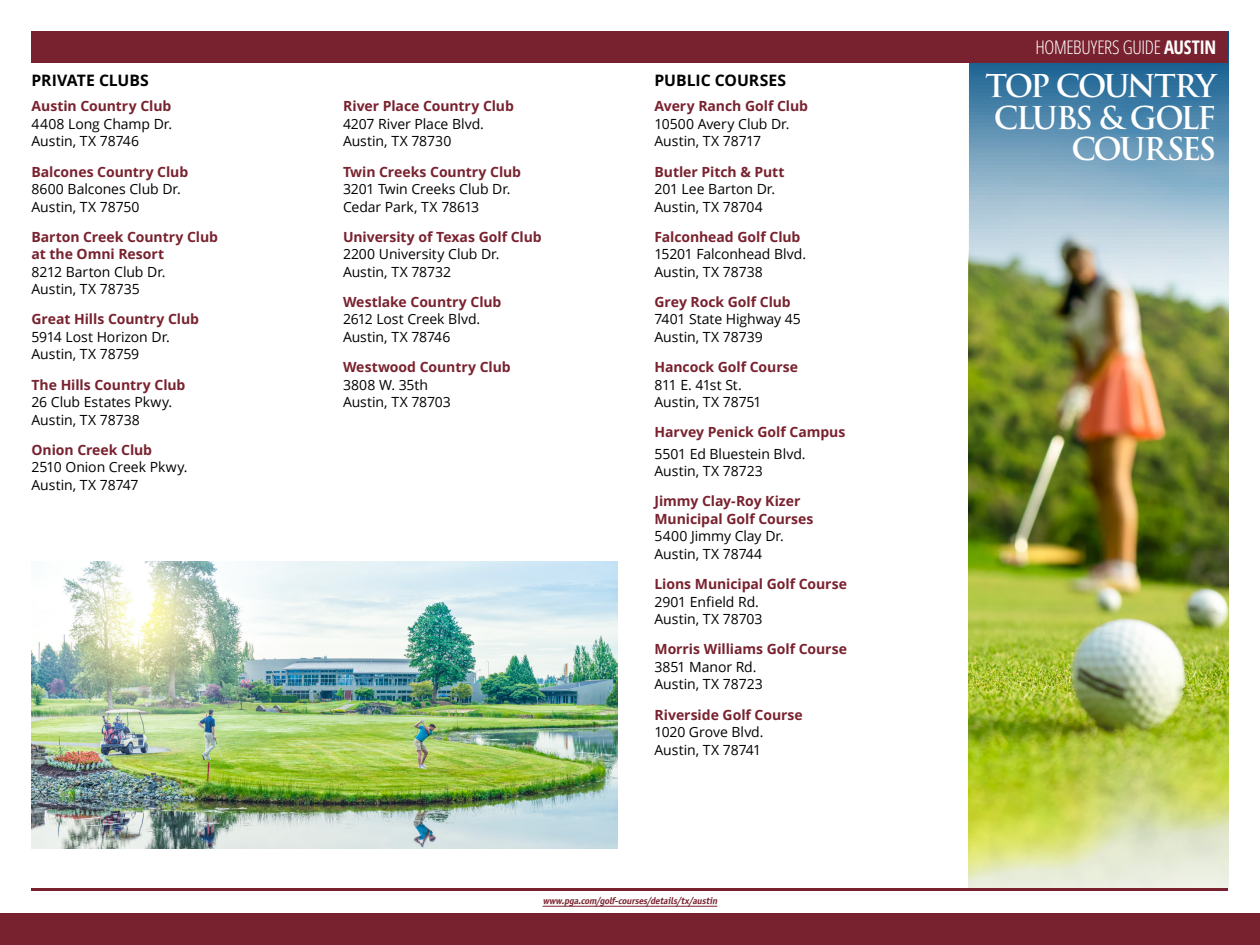
<style>
.page{position:relative;width:1260px;height:945px;background:#fff}
.page>*{position:absolute;margin:0;border:0;box-sizing:border-box;transform-origin:0 0}
.t1{font:700 30.62px/31.5px "Trajan Pro";letter-spacing:-.075em;color:#fff;text-align:right}
.t2{font:300 18.72px "Open Sans Condensed";letter-spacing:-.015em;color:#fff}
.t3{font:700 15.75px "Open Sans";color:#000}
.t4{font:14px/17.5px "Open Sans";letter-spacing:-.005em;color:#000}
.t5{font:700 14px/17.5px "Open Sans";letter-spacing:-.005em;color:#79222f}
.t6{font:italic 9.62px "Officina Sans ITCTT Bold";color:#79222f}
.s1{font-family:"Open Sans";font-weight:700;font-stretch:condensed}
</style>
<div class="page">
<img style="left:969px;top:63px;width:259px;height:825px">
<img style="left:32px;top:562px;width:586px;height:287px">
<div style="left:32px;top:32px;width:1196px;height:31px;background:#79222f"></div>
<hr style="left:32px;top:888px;width:1196px;height:3px;background:#79222f">
<hr style="left:543px;top:906px;width:174px;height:1px;background:#79222f">
<div style="left:0;top:914px;width:1260px;height:31px;background:#79222f"></div>
<p class="t3" style="left:32px;top:69px;width:119px">PRIVATE CLUBS</p>
<p class="t5" style="left:32px;top:97px;width:141px">Austin Country Club</p>
<p class="t4" style="left:32px;top:115px;width:142px">4408 Long Champ Dr.<br>Austin, TX 78746</p>
<p class="t5" style="left:32px;top:162px;width:158px">Balcones Country Club</p>
<p class="t4" style="left:32px;top:180px;width:151px">8600 Balcones Club Dr.<br>Austin, TX 78750</p>
<p class="t5" style="left:32px;top:228px;width:188px">Barton Creek Country Club at the Omni Resort</p>
<p class="t4" style="left:32px;top:263px;width:136px">8212 Barton Club Dr.<br>Austin, TX 78735</p>
<p class="t5" style="left:32px;top:310px;width:169px">Great Hills Country Club</p>
<p class="t4" style="left:32px;top:328px;width:140px">5914 Lost Horizon Dr.<br>Austin, TX 78759</p>
<p class="t5" style="left:32px;top:375px;width:155px">The Hills Country Club</p>
<p class="t4" style="left:32px;top:393px;width:142px">26 Club Estates Pkwy.<br>Austin, TX 78738</p>
<p class="t5" style="left:32px;top:441px;width:122px">Onion Creek Club</p>
<p class="t4" style="left:32px;top:458px;width:158px">2510 Onion Creek Pkwy.<br>Austin, TX 78747</p>
<p class="t5" style="left:343px;top:97px;width:172px">River Place Country Club</p>
<p class="t4" style="left:343px;top:115px;width:142px">4207 River Place Blvd.<br>Austin, TX 78730</p>
<p class="t5" style="left:343px;top:162px;width:180px">Twin Creeks Country Club</p>
<p class="t4" style="left:343px;top:180px;width:169px">3201 Twin Creeks Club Dr.<br>Cedar Park, TX 78613</p>
<p class="t5" style="left:343px;top:228px;width:200px">University of Texas Golf Club</p>
<p class="t4" style="left:343px;top:245px;width:158px">2200 University Club Dr.<br>Austin, TX 78732</p>
<p class="t5" style="left:343px;top:293px;width:160px">Westlake Country Club</p>
<p class="t4" style="left:343px;top:310px;width:139px">2612 Lost Creek Blvd.<br>Austin, TX 78746</p>
<p class="t5" style="left:343px;top:358px;width:169px">Westwood Country Club</p>
<p class="t4" style="left:343px;top:375px;width:109px">3808 W. 35th<br>Austin, TX 78703</p>
<p class="t3" style="left:654px;top:69px;width:133px">PUBLIC COURSES</p>
<p class="t5" style="left:654px;top:97px;width:155px">Avery Ranch Golf Club</p>
<p class="t4" style="left:654px;top:115px;width:137px">10500 Avery Club Dr.<br>Austin, TX 78717</p>
<p class="t5" style="left:654px;top:162px;width:132px">Butler Pitch &amp; Putt</p>
<p class="t4" style="left:654px;top:180px;width:122px">201 Lee Barton Dr.<br>Austin, TX 78704</p>
<p class="t5" style="left:654px;top:228px;width:147px">Falconhead Golf Club</p>
<p class="t4" style="left:654px;top:245px;width:153px">15201 Falconhead Blvd.<br>Austin, TX 78738</p>
<p class="t5" style="left:654px;top:293px;width:138px">Grey Rock Golf Club</p>
<p class="t4" style="left:654px;top:310px;width:148px">7401 State Highway 45<br>Austin, TX 78739</p>
<p class="t5" style="left:654px;top:358px;width:145px">Hancock Golf Course</p>
<p class="t4" style="left:654px;top:375px;width:109px">811 E. 41st St.<br>Austin, TX 78751</p>
<p class="t5" style="left:654px;top:423px;width:192px">Harvey Penick Golf Campus</p>
<p class="t4" style="left:654px;top:445px;width:153px">5501 Ed Bluestein Blvd.<br>Austin, TX 78723</p>
<p class="t5" style="left:654px;top:492px;width:161px">Jimmy Clay-Roy Kizer<br>Municipal Golf Courses</p>
<p class="t4" style="left:654px;top:527px;width:131px">5400 Jimmy Clay Dr.<br>Austin, TX 78744</p>
<p class="t5" style="left:654px;top:575px;width:194px">Lions Municipal Golf Course</p>
<p class="t4" style="left:654px;top:592px;width:109px">2901 Enfield Rd.<br>Austin, TX 78703</p>
<p class="t5" style="left:654px;top:640px;width:194px">Morris Williams Golf Course</p>
<p class="t4" style="left:654px;top:658px;width:110px">3851 Manor Rd.<br>Austin, TX 78723</p>
<p class="t5" style="left:654px;top:705px;width:150px">Riverside Golf Course</p>
<p class="t4" style="left:654px;top:723px;width:111px">1020 Grove Blvd.<br>Austin, TX 78741</p>
<p class="t6" style="left:543px;top:895px;width:178px">www.pga.com/golf-courses/details/tx/austin</p>
<h2 class="t2" style="left:1035px;top:34px;width:182px">HOMEBUYERS GUIDE <span class="s1">AUSTIN</span></h2>
<h1 class="t1" style="left:986px;top:71px;width:232px">TOP COUNTRY<br>CLUBS &amp; GOLF<br>COURSES</h1>
</div>
